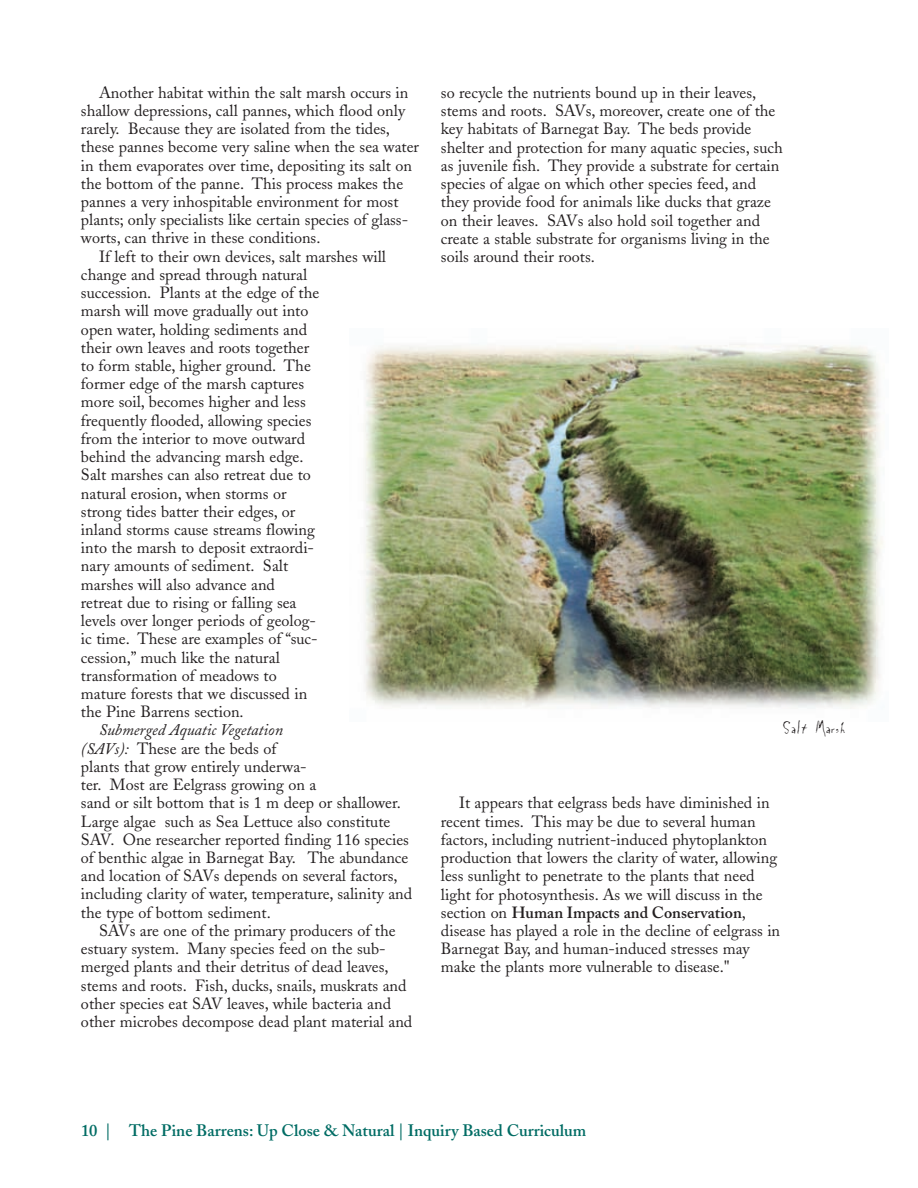
<style>
.page{position:relative;width:918px;height:1188px;background:#fff}
.page>*{position:absolute;margin:0;border:0;box-sizing:border-box;transform-origin:0 0}
.t1{font:21px "Rougfhouse";color:#231f20}
.t2{font:600 16.5px "Adobe Caslon";color:#006c64}
.t3{font:16.2px/18.1px "Adobe Caslon";color:#231f20}
.s1{font-style:italic}
.s2{font-weight:600}
</style>
<div class="page">
<img style="left:364px;top:344px;width:519px;height:365px">
<p class="t3" style="left:99px;top:85px;width:311px">Another habitat within the salt marsh occurs in</p>
<p class="t3" style="left:81px;top:103px;width:326px">shallow depressions, call pannes, which flood only</p>
<p class="t3" style="left:81px;top:122px;width:311px">rarely. Because they are isolated from the tides,</p>
<p class="t3" style="left:81px;top:140px;width:340px">these pannes become very saline when the sea water</p>
<p class="t3" style="left:81px;top:158px;width:333px">in them evaporates over time, depositing its salt on</p>
<p class="t3" style="left:81px;top:176px;width:324px">the bottom of the panne. This process makes the</p>
<p class="t3" style="left:81px;top:194px;width:319px">pannes a very inhospitable environment for most</p>
<p class="t3" style="left:81px;top:213px;width:329px">plants; only specialists like certain species of glass-</p>
<p class="t3" style="left:81px;top:231px;width:241px">worts, can thrive in these conditions.</p>
<p class="t3" style="left:99px;top:249px;width:289px">If left to their own devices, salt marshes will</p>
<p class="t3" style="left:81px;top:267px;width:228px">change and spread through natural</p>
<p class="t3" style="left:81px;top:286px;width:240px">succession. Plants at the edge of the</p>
<p class="t3" style="left:81px;top:304px;width:229px">marsh will move gradually out into</p>
<p class="t3" style="left:81px;top:322px;width:228px">open water, holding sediments and</p>
<p class="t3" style="left:81px;top:340px;width:230px">their own leaves and roots together</p>
<p class="t3" style="left:81px;top:358px;width:231px">to form stable, higher ground. The</p>
<p class="t3" style="left:81px;top:377px;width:225px">former edge of the marsh captures</p>
<p class="t3" style="left:81px;top:395px;width:226px">more soil, becomes higher and less</p>
<p class="t3" style="left:81px;top:413px;width:232px">frequently flooded, allowing species</p>
<p class="t3" style="left:81px;top:431px;width:226px">from the interior to move outward</p>
<p class="t3" style="left:81px;top:450px;width:224px">behind the advancing marsh edge.</p>
<p class="t3" style="left:81px;top:468px;width:231px">Salt marshes can also retreat due to</p>
<p class="t3" style="left:81px;top:486px;width:207px">natural erosion, when storms or</p>
<p class="t3" style="left:81px;top:504px;width:216px">strong tides batter their edges, or</p>
<p class="t3" style="left:81px;top:522px;width:235px">inland storms cause streams flowing</p>
<p class="t3" style="left:81px;top:541px;width:235px">into the marsh to deposit extraordi-</p>
<p class="t3" style="left:81px;top:559px;width:209px">nary amounts of sediment. Salt</p>
<p class="t3" style="left:81px;top:577px;width:195px">marshes will also advance and</p>
<p class="t3" style="left:81px;top:595px;width:217px">retreat due to rising or falling sea</p>
<p class="t3" style="left:81px;top:614px;width:237px">levels over longer periods of geolog-</p>
<p class="t3" style="left:81px;top:632px;width:238px">ic time. These are examples of “suc-</p>
<p class="t3" style="left:81px;top:650px;width:200px">cession,” much like the natural</p>
<p class="t3" style="left:81px;top:668px;width:197px">transformation of meadows to</p>
<p class="t3" style="left:81px;top:686px;width:228px">mature forests that we discussed in</p>
<p class="t3" style="left:81px;top:705px;width:164px">the Pine Barrens section.</p>
<p class="t3" style="left:81px;top:723px;width:333px;text-indent:18px"><span class="s1">Submerged Aquatic Vegetation<br>(SAVs):</span> These are the beds of<br>plants that grow entirely underwa-<br>ter. Most are Eelgrass growing on a<br>sand or silt bottom that is 1 m deep or shallower.<br>Large algae such as Sea Lettuce also constitute SAV. One researcher reported finding 116 species of benthic algae in Barnegat Bay. The abundance and location of SAVs depends on several factors, including clarity of water, temperature, salinity and the type of bottom sediment.</p>
<p class="t3" style="left:81px;top:923px;width:333px;text-indent:18px">SAVs are one of the primary producers of the estuary system. Many species feed on the sub&shy;merged plants and their detritus of dead leaves, stems and roots. Fish, ducks, snails, muskrats and other species eat SAV leaves, while bacteria and other microbes decompose dead plant material and</p>
<p class="t3" style="left:441px;top:85px;width:343px">so recycle the nutrients bound up in their leaves, stems and roots. SAVs, moreover, create one of the key habitats of Barnegat Bay. The beds provide shelter and protection for many aquatic species, such as juvenile fish. They provide a substrate for certain species of algae on which other species feed, and they provide food for animals like ducks that graze on their leaves. SAVs also hold soil together and create a stable substrate for organisms living in the soils around their roots.</p>
<p class="t1" style="left:782px;top:718px;width:65px">Salt Marsh</p>
<p class="t3" style="left:441px;top:796px;width:341px;text-indent:18px">It appears that eelgrass beds have diminished in recent times. This may be due to several human factors, including nutrient-induced phytoplankton production that lowers the clarity of water, allowing less sunlight to penetrate to the plants that need light for photosynthesis. As we will discuss in the section on <span class="s2">Human Impacts and Conservation</span>, disease has played a role in the decline of eelgrass in Barnegat Bay, and human-induced stresses may make the plants more vulnerable to disease."</p>
<p class="t2" style="left:81px;top:1124px;width:507px">10 | The Pine Barrens: Up Close &amp; Natural | Inquiry Based Curriculum</p>
</div>
